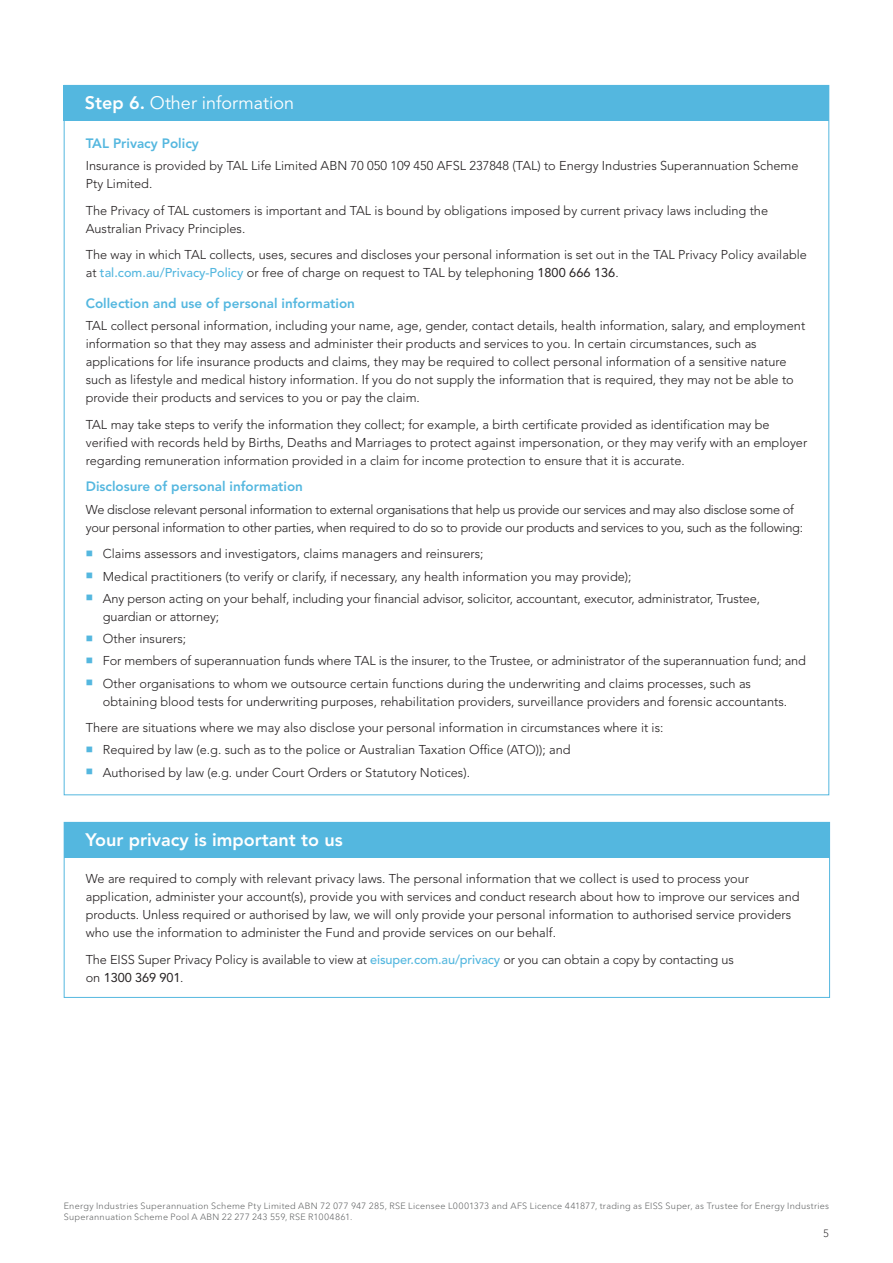
<style>
.page{position:relative;width:893px;height:1263px;background:#fff}
.page>*{position:absolute;margin:0;border:0;box-sizing:border-box;transform-origin:0 0}
.HEADER_-_BODY_COPY{font:800 18px "Avenir LT Std";color:#fff}
.HEADER_-_BODY_COPY-2{font:18px "Avenir LT Std";color:#fff}
.BODY_COPY{font:800 13.5px "Avenir LT Std";color:#54b7df}
.BODY_COPY-2{font:300 12.75px/18px "Avenir LT Std";color:#231f20}
.BODY_COPY-3{font:300 12.75px/18px "Avenir LT Std";letter-spacing:-.02em;color:#231f20}
.t1{font:300 10.5px "Avenir Next LT Pro";color:#231f20}
.t2{font:300 9px/11.2px "Avenir Next LT Pro";letter-spacing:.025em;color:#555859}
.s1{font-weight:800}
.s2{font-weight:500;color:#54b7df}
.s3{font-weight:400}
</style>
<div class="page">
<div style="left:64px;top:822px;width:766px;height:36px;background:#54b7df"></div>
<div style="left:63px;top:85px;width:766px;height:36px;background:#54b7df"></div>
<p class="HEADER_-_BODY_COPY-2" style="left:85px;top:92px;width:211px"><span class="s1">Step 6.</span> Other information</p>
<p class="BODY_COPY" style="left:86px;top:135px;width:115px">TAL Privacy Policy</p>
<p class="BODY_COPY-2" style="left:86px;top:157px;width:714px">Insurance is provided by TAL Life Limited ABN 70 050 109 450 AFSL 237848 (TAL) to Energy Industries Superannuation Scheme<br>Pty Limited.</p>
<p class="BODY_COPY-2" style="left:86px;top:202px;width:684px">The Privacy of TAL customers is important and TAL is bound by obligations imposed by current privacy laws including the<br>Australian Privacy Principles.</p>
<p class="BODY_COPY-2" style="left:86px;top:246px;width:723px">The way in which TAL collects, uses, secures and discloses your personal information is set out in the TAL Privacy Policy available at <span class="s2">tal.com.au/Privacy-Policy</span> or free of charge on request to TAL by telephoning <span class="s3">1800 666 136</span>.</p>
<p class="BODY_COPY" style="left:86px;top:295px;width:271px">Collection and use of personal information</p>
<p class="BODY_COPY-2" style="left:86px;top:317px;width:721px">TAL collect personal information, including your name, age, gender, contact details, health information, salary, and employment information so that they may assess and administer their products and services to you. In certain circumstances, such as applications for life insurance products and claims, they may be required to collect personal information of a sensitive nature such as lifestyle and medical history information. If you do not supply the information that is required, they may not be able to provide their products and services to you or pay the claim.</p>
<p class="BODY_COPY-2" style="left:86px;top:416px;width:723px">TAL may take steps to verify the information they collect; for example, a birth certificate provided as identification may be verified with records held by Births, Deaths and Marriages to protect against impersonation, or they may verify with an employer regarding remuneration information provided in a claim for income protection to ensure that it is accurate.</p>
<p class="BODY_COPY" style="left:86px;top:479px;width:219px">Disclosure of personal information</p>
<p class="BODY_COPY-3" style="left:86px;top:500px;width:719px">We disclose relevant personal information to external organisations that help us provide our services and may also disclose some of your personal information to other parties, when required to do so to provide our products and services to you, such as the following:</p>
<p class="BODY_COPY-2" style="left:103px;top:545px;width:382px">Claims assessors and investigators, claims managers and reinsurers;</p>
<p class="BODY_COPY-2" style="left:103px;top:567px;width:530px">Medical practitioners (to verify or clarify, if necessary, any health information you may provide);</p>
<p class="BODY_COPY-2" style="left:103px;top:589px;width:659px">Any person acting on your behalf, including your financial advisor, solicitor, accountant, executor, administrator, Trustee, guardian or attorney;</p>
<p class="BODY_COPY-2" style="left:103px;top:630px;width:85px">Other insurers;</p>
<p class="BODY_COPY-2" style="left:103px;top:652px;width:705px">For members of superannuation funds where TAL is the insurer, to the Trustee, or administrator of the superannuation fund; and</p>
<p class="BODY_COPY-2" style="left:103px;top:674px;width:686px">Other organisations to whom we outsource certain functions during the underwriting and claims processes, such as obtaining blood tests for underwriting purposes, rehabilitation providers, surveillance providers and forensic accountants.</p>
<p class="BODY_COPY-2" style="left:86px;top:719px;width:579px">There are situations where we may also disclose your personal information in circumstances where it is:</p>
<p class="BODY_COPY-2" style="left:103px;top:741px;width:469px">Required by law (e.g. such as to the police or Australian Taxation Office (ATO)); and</p>
<p class="BODY_COPY-2" style="left:103px;top:763px;width:369px">Authorised by law (e.g. under Court Orders or Statutory Notices).</p>
<p class="HEADER_-_BODY_COPY" style="left:85px;top:829px;width:259px">Your privacy is important to us</p>
<p class="BODY_COPY-2" style="left:86px;top:870px;width:715px">We are required to comply with relevant privacy laws. The personal information that we collect is used to process your application, administer your account(s), provide you with services and conduct research about how to improve our services and products. Unless required or authorised by law, we will only provide your personal information to authorised service providers who use the information to administer the Fund and provide services on our behalf.</p>
<p class="BODY_COPY-2" style="left:86px;top:950px;width:649px">The EISS Super Privacy Policy is available to view at <span class="s2">eisuper.com.au/privacy</span> or you can obtain a copy by contacting us on <span class="s3">1300 369 901</span>.</p>
<p class="t2" style="left:64px;top:1200px;width:767px">Energy Industries Superannuation Scheme Pty Limited ABN 72 077 947 285, RSE Licensee L0001373 and AFS Licence 441877, trading as EISS Super, as Trustee for Energy Industries<br>Superannuation Scheme Pool A ABN 22 277 243 559, RSE R1004861.</p>
<p class="t1" style="left:823px;top:1227px;width:8px">5</p>
</div>
